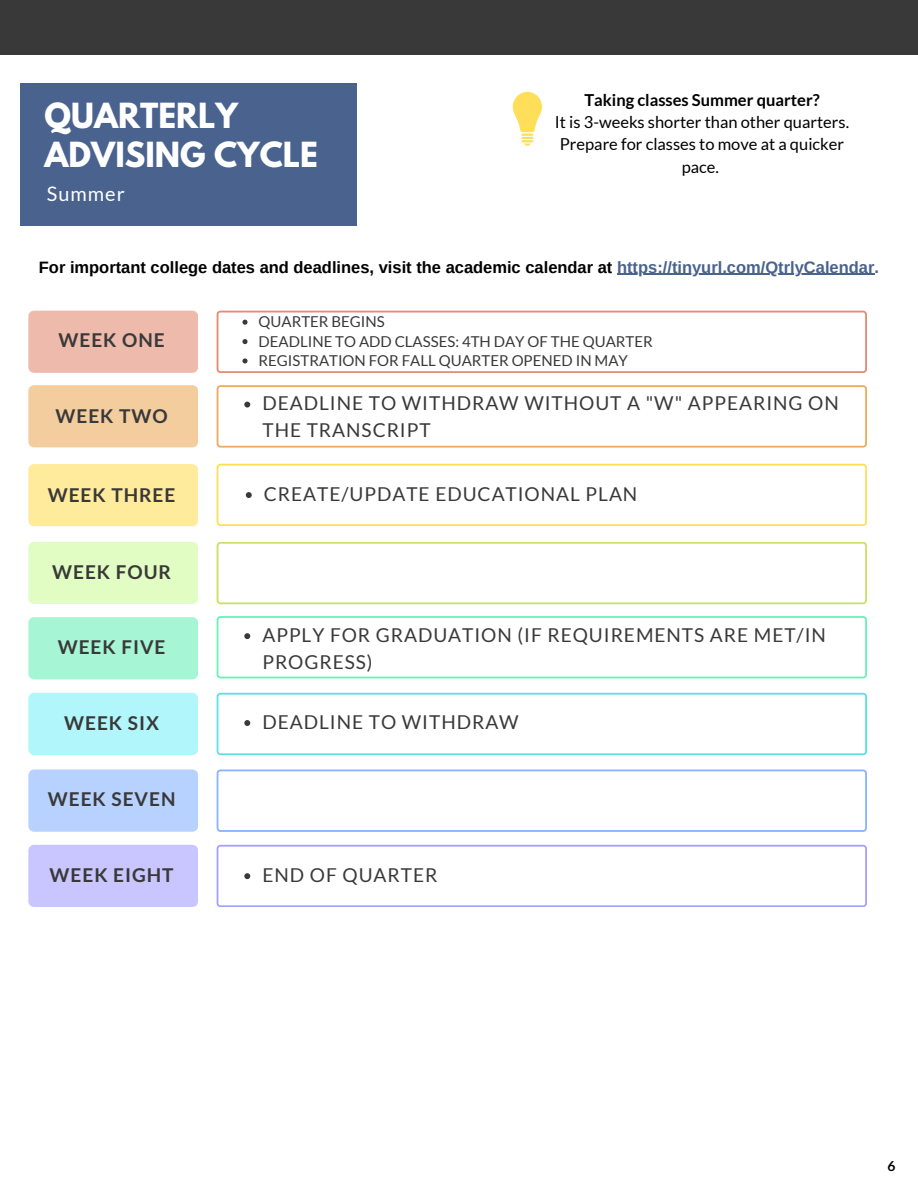
<style>
.page{position:relative;width:918px;height:1188px;background:#fff}
.page>*{position:absolute;margin:0;border:0;box-sizing:border-box;transform-origin:0 0}
.t1{font:700 30.75px/38.1px "League Spartan";color:#fff}
.t2{font:19.95px "Lato";letter-spacing:.05em;color:#fff}
.t3{font:19.05px/27px "Lato";letter-spacing:.05em;color:#393939}
.t4{font:700 19.05px "Lato";letter-spacing:.05em;color:#393939}
.t5{font:700 16.5px "Arimo";color:#000}
.t6{font:16.5px/22.2px "Lato";color:#000;text-align:center}
.t7{font:700 16.5px "Lato";color:#000}
.t8{font:15px "Lato";color:#393939}
.t9{font:700 13.8px "Lato";color:#000}
.s1{color:#49628e}
</style>
<div class="page">
<div style="left:0;top:0;width:918px;height:55px;background:#393939"></div>
<div style="left:20px;top:83px;width:336px;height:143px;background:#49628e"></div>
<div style="left:28px;top:311px;width:170px;height:62px;background:#eebaab;border-radius:6px"></div>
<div style="left:28px;top:385px;width:170px;height:62px;background:#f4cd9f;border-radius:6px"></div>
<div style="left:28px;top:464px;width:170px;height:62px;background:#ffeb9b;border-radius:6px"></div>
<div style="left:28px;top:542px;width:170px;height:62px;background:#e2fdc3;border-radius:6px"></div>
<div style="left:28px;top:617px;width:170px;height:62px;background:#a6f6d5;border-radius:6px"></div>
<div style="left:28px;top:693px;width:170px;height:62px;background:#b0f6fa;border-radius:6px"></div>
<div style="left:28px;top:770px;width:170px;height:62px;background:#b8d2ff;border-radius:6px"></div>
<div style="left:28px;top:845px;width:170px;height:62px;background:#c9c6ff;border-radius:6px"></div>
<svg style="left:217px;top:311px;width:650px;height:62px"></svg>
<svg style="left:217px;top:385px;width:650px;height:63px"></svg>
<svg style="left:217px;top:464px;width:650px;height:62px"></svg>
<svg style="left:217px;top:542px;width:650px;height:62px"></svg>
<svg style="left:217px;top:616px;width:650px;height:62px"></svg>
<svg style="left:217px;top:693px;width:650px;height:62px"></svg>
<svg style="left:217px;top:770px;width:650px;height:62px"></svg>
<svg style="left:217px;top:845px;width:650px;height:62px"></svg>
<svg style="left:513px;top:92px;width:29px;height:54px"></svg>
<hr style="left:617px;top:274px;width:258px;height:1px;background:#49628e">
<p class="t1" style="left:45px;top:101px;width:275px">QUARTERLY<br>ADVISING CYCLE</p>
<p class="t2" style="left:47px;top:182px;width:80px">Summer</p>
<p class="t7" style="left:584px;top:90px;width:237px">Taking classes Summer quarter?</p>
<p class="t6" style="left:555px;top:111px;width:296px">It is 3-weeks shorter than other quarters.<br>Prepare for classes to move at a quicker pace.</p>
<p class="t5" style="left:39px;top:258px;width:842px">For important college dates and deadlines, visit the academic calendar at <span class="s1">https://tinyurl.com/QtrlyCalendar.</span></p>
<p class="t4" style="left:59px;top:329px;width:108px">WEEK ONE</p>
<p class="t4" style="left:56px;top:404px;width:114px">WEEK TWO</p>
<p class="t4" style="left:48px;top:483px;width:129px">WEEK THREE</p>
<p class="t4" style="left:52px;top:561px;width:120px">WEEK FOUR</p>
<p class="t4" style="left:58px;top:635px;width:109px">WEEK FIVE</p>
<p class="t4" style="left:64px;top:711px;width:96px">WEEK SIX</p>
<p class="t4" style="left:48px;top:788px;width:129px">WEEK SEVEN</p>
<p class="t4" style="left:50px;top:863px;width:126px">WEEK EIGHT</p>
<p class="t8" style="left:259px;top:312px;width:128px">QUARTER BEGINS</p>
<p class="t8" style="left:259px;top:332px;width:396px">DEADLINE TO ADD CLASSES: 4TH DAY OF THE QUARTER</p>
<p class="t8" style="left:259px;top:351px;width:371px">REGISTRATION FOR FALL QUARTER OPENED IN MAY</p>
<p class="t3" style="left:262px;top:389px;width:578px">DEADLINE TO WITHDRAW WITHOUT A "W" APPEARING ON<br>THE TRANSCRIPT</p>
<p class="t3" style="left:264px;top:480px;width:375px">CREATE/UPDATE EDUCATIONAL PLAN</p>
<p class="t3" style="left:262px;top:621px;width:565px">APPLY FOR GRADUATION (IF REQUIREMENTS ARE MET/IN<br>PROGRESS)</p>
<p class="t3" style="left:262px;top:708px;width:258px">DEADLINE TO WITHDRAW</p>
<p class="t3" style="left:262px;top:861px;width:176px">END OF QUARTER</p>
<p class="t9" style="left:887px;top:1158px;width:9px">6</p>
</div>
